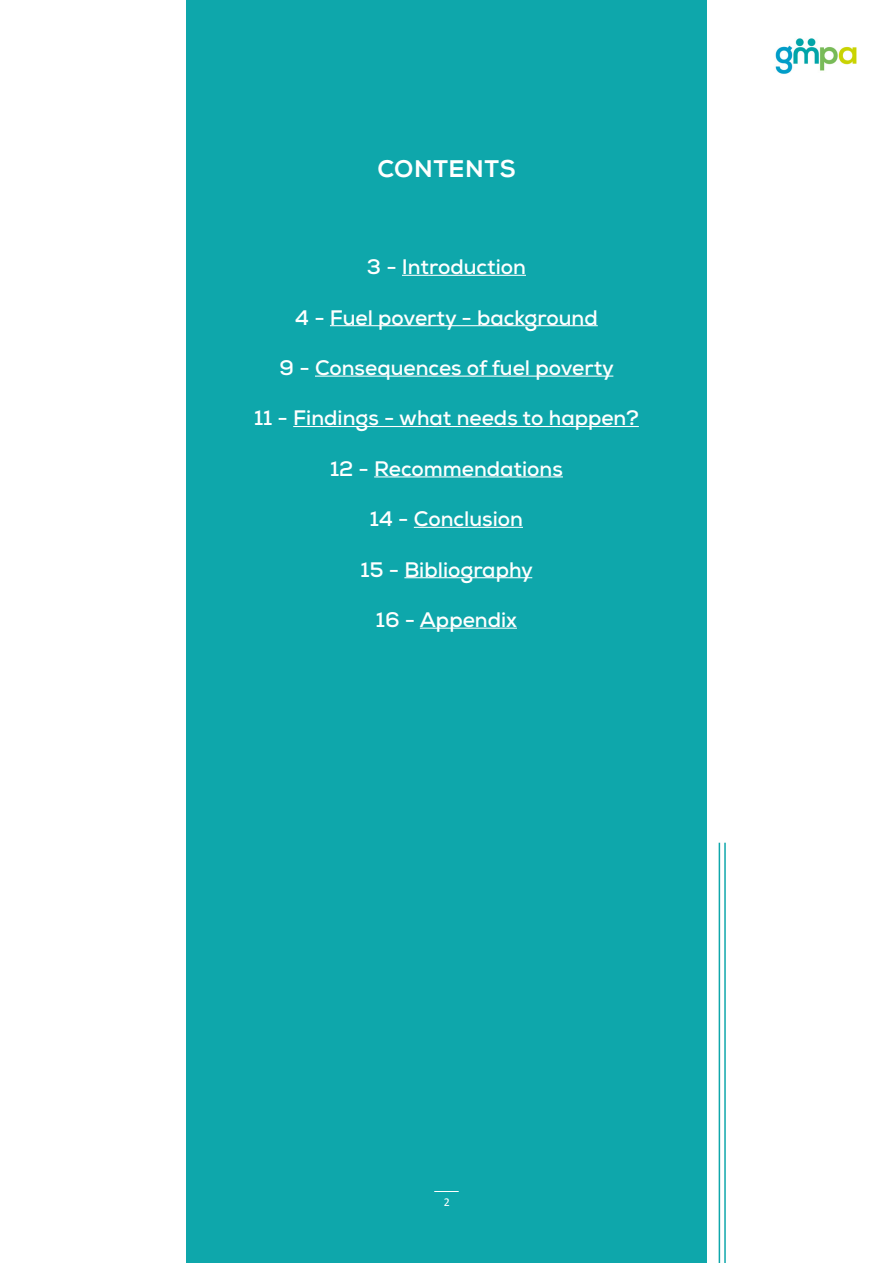
<style>
.page{position:relative;width:893px;height:1263px;background:#fff}
.page>*{position:absolute;margin:0;border:0;box-sizing:border-box;transform-origin:0 0}
.t1{font:800 24px "Nexa";letter-spacing:.025em;color:#fff}
.t2{font:700 21px "Nexa";color:#fff}
.t3{font:12px "Calibri";color:#fff}
</style>
<div class="page">
<div style="left:186px;top:0;width:521px;height:1263px;background:#0ea7ab"></div>
<hr style="left:719px;top:843px;width:1px;height:420px;background:#0ea7ab">
<hr style="left:724px;top:843px;width:2px;height:420px;background:#0ea7ab">
<svg style="left:434px;top:1191px;width:25px;height:1px"></svg>
<img style="left:775px;top:38px;width:82px;height:36px">
<hr style="left:402px;top:275px;width:124px;height:1px;background:#fff">
<hr style="left:330px;top:325px;width:268px;height:1px;background:#fff">
<hr style="left:315px;top:376px;width:298px;height:1px;background:#fff">
<hr style="left:293px;top:426px;width:346px;height:1px;background:#fff">
<hr style="left:374px;top:476px;width:189px;height:1px;background:#fff">
<hr style="left:414px;top:527px;width:109px;height:1px;background:#fff">
<hr style="left:404px;top:577px;width:128px;height:1px;background:#fff">
<hr style="left:420px;top:628px;width:97px;height:1px;background:#fff">
<p class="t1" style="left:377px;top:154px;width:140px">CONTENTS</p>
<p class="t2" style="left:367px;top:253px;width:161px">3 - Introduction</p>
<p class="t2" style="left:295px;top:304px;width:304px">4 - Fuel poverty - background</p>
<p class="t2" style="left:280px;top:354px;width:336px">9 - Consequences of fuel poverty</p>
<p class="t2" style="left:254px;top:405px;width:386px">11 - Findings - what needs to happen?</p>
<p class="t2" style="left:330px;top:455px;width:234px">12 - Recommendations</p>
<p class="t2" style="left:370px;top:505px;width:155px">14 - Conclusion</p>
<p class="t2" style="left:361px;top:556px;width:174px">15 - Bibliography</p>
<p class="t2" style="left:376px;top:606px;width:142px">16 - Appendix</p>
<p class="t3" style="left:444px;top:1193px;width:8px">2</p>
</div>
